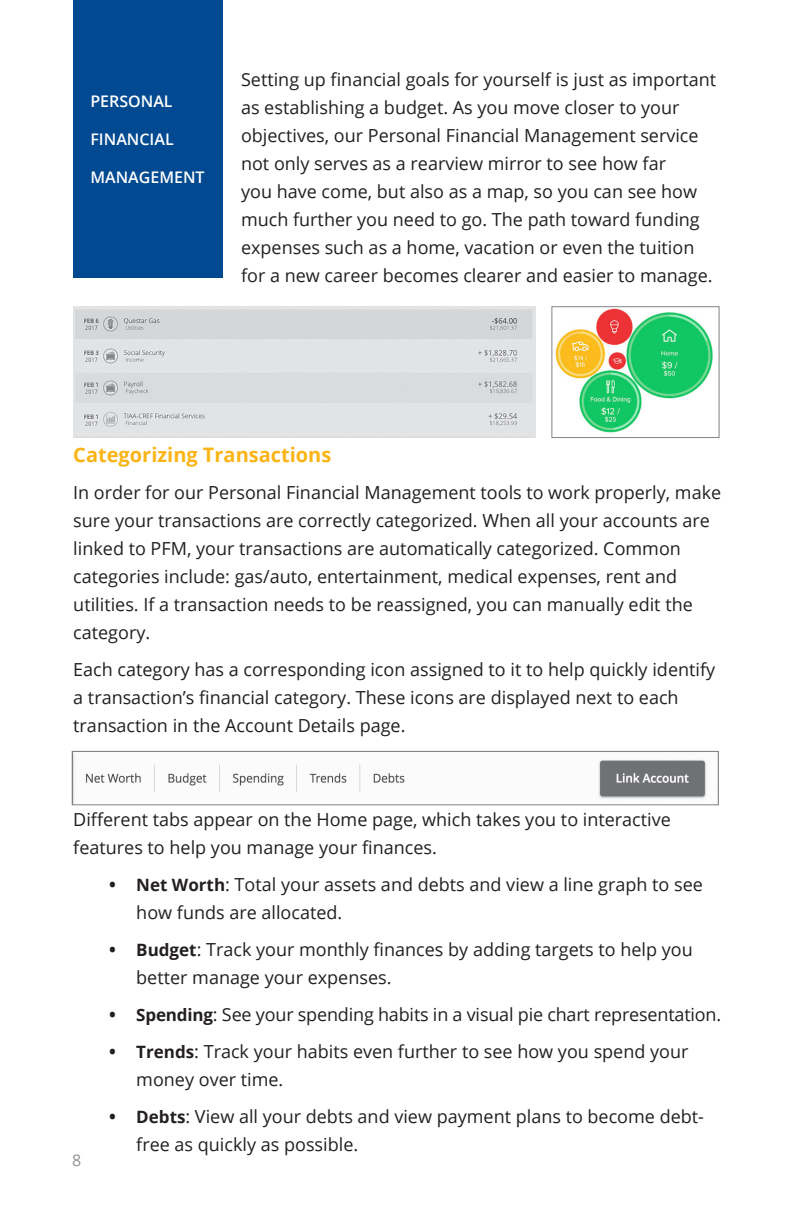
<style>
.page{position:relative;width:792px;height:1224px;background:#fff}
.page>*{position:absolute;margin:0;border:0;box-sizing:border-box;transform-origin:0 0}
.Subheader{font:700 20px "Open Sans";color:#fbb416}
.BODY_TEXT{font:18px/28px "Open Sans";color:#231f20}
.CHAPTER_TITLES{font:600 16px "Open Sans";color:#fff}
.t1{font:16px "Open Sans";color:#231f20}
.s1{font-weight:700}
.s2{font-weight:700;font-size:17px}
</style>
<div class="page">
<div style="left:73px;top:0;width:150px;height:278px;background:#014990"></div>
<img style="left:73px;top:306px;width:463px;height:132px">
<img style="left:74px;top:755px;width:633px;height:48px">
<div style="left:72px;top:751px;width:647px;height:54px;border:1px solid #808285"></div>
<img style="left:555px;top:308px;width:158px;height:125px">
<div style="left:552px;top:306px;width:167px;height:132px;border:1px solid #808285"></div>
<p class="CHAPTER_TITLES" style="left:90px;top:90px;width:84px">PERSONAL</p>
<p class="CHAPTER_TITLES" style="left:90px;top:128px;width:85px">FINANCIAL</p>
<p class="CHAPTER_TITLES" style="left:90px;top:166px;width:116px">MANAGEMENT</p>
<p class="BODY_TEXT" style="left:241px;top:65px;width:477px">Setting up financial goals for yourself is just as important as establishing a budget. As you move closer to your objectives, our Personal Financial Management service not only serves as a rearview mirror to see how far<br>you have come, but also as a map, so you can see how much further you need to go. The path toward funding expenses such as a home, vacation or even the tuition for a new career becomes clearer and easier to manage.</p>
<p class="Subheader" style="left:73px;top:440px;width:260px">Categorizing Transactions</p>
<p class="BODY_TEXT" style="left:73px;top:478px;width:649px">In order for our Personal Financial Management tools to work properly, make sure your transactions are correctly categorized. When all your accounts are linked to PFM, your transactions are automatically categorized. Common categories include: gas/auto, entertainment, medical expenses, rent and utilities. If a transaction needs to be reassigned, you can manually edit the category.</p>
<p class="BODY_TEXT" style="left:73px;top:655px;width:643px">Each category has a corresponding icon assigned to it to help quickly identify a transaction’s financial category. These icons are displayed next to each transaction in the Account Details page.</p>
<p class="BODY_TEXT" style="left:73px;top:805px;width:599px">Different tabs appear on the Home page, which takes you to interactive features to help you manage your finances.</p>
<p class="BODY_TEXT" style="left:136px;top:870px;width:568px;text-indent:-27px"><span class="s1">•</span> <span class="s2">Net Worth</span>: Total your assets and debts and view a line graph to see how funds are allocated.</p>
<p class="BODY_TEXT" style="left:136px;top:935px;width:558px;text-indent:-27px"><span class="s1">•</span> <span class="s2">Budget</span>: Track your monthly finances by adding targets to help you better manage your expenses.</p>
<p class="BODY_TEXT" style="left:109px;top:1000px;width:614px"><span class="s1">•</span> <span class="s2">Spending</span>: See your spending habits in a visual pie chart representation.</p>
<p class="BODY_TEXT" style="left:136px;top:1037px;width:554px;text-indent:-27px"><span class="s1">•</span> <span class="s2">Trends</span>: Track your habits even further to see how you spend your money over time.</p>
<p class="BODY_TEXT" style="left:136px;top:1102px;width:569px;text-indent:-27px"><span class="s1">•</span> <span class="s2">Debts</span>: View all your debts and view payment plans to become debt&shy;free as quickly as possible.</p>
<p class="t1" style="left:72px;top:1149px;width:11px">8</p>
</div>
